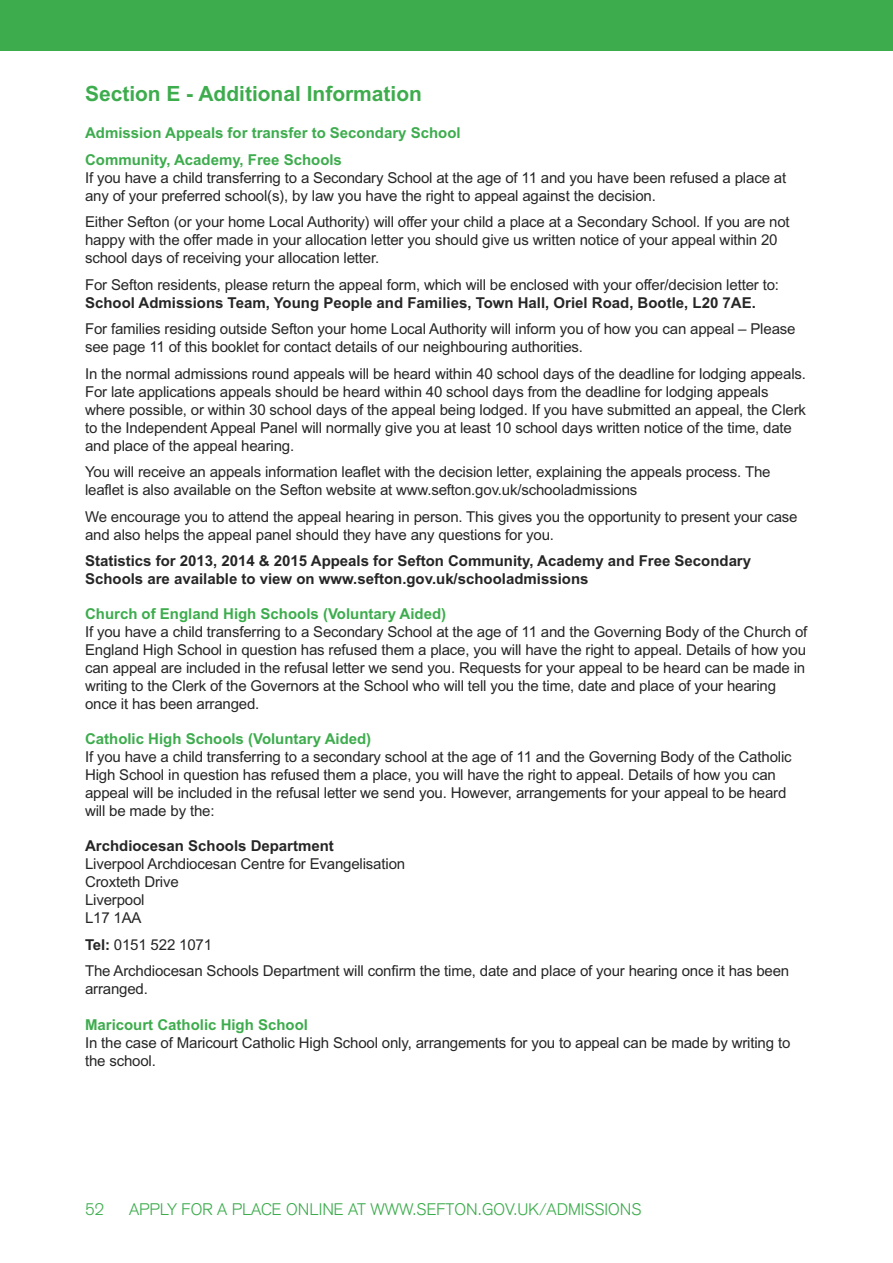
<style>
.page{position:relative;width:893px;height:1263px;background:#fff}
.page>*{position:absolute;margin:0;border:0;box-sizing:border-box;transform-origin:0 0}
.t1{font:700 21px "Arial CE";color:#3dac4d}
.t2{font:300 16.5px "Akzidenz Grotesk";color:#3dac4d}
.t3{font:15px/18px "Arial CE";letter-spacing:-.01em;color:#272627}
.t4{font:700 15px/18px "Arial CE";color:#272627}
.t5{font:700 15px/26.5px "Arial CE";color:#3dac4d}
.s1{font-weight:700}
</style>
<div class="page">
<div style="left:0;top:0;width:893px;height:51px;background:#3dac4d"></div>
<h1 class="t1" style="left:85px;top:85px;width:339px">Section E - Additional Information</h1>
<p class="t5" style="left:85px;top:121px;width:377px">Admission Appeals for transfer to Secondary School<br>Community, Academy, Free Schools</p>
<p class="t3" style="left:85px;top:170px;width:703px">If you have a child transferring to a Secondary School at the age of 11 and you have been refused a place at any of your preferred school(s), by law you have the right to appeal against the decision.</p>
<p class="t3" style="left:85px;top:214px;width:706px">Either Sefton (or your home Local Authority) will offer your child a place at a Secondary School. If you are not happy with the offer made in your allocation letter you should give us written notice of your appeal within 20 school days of receiving your allocation letter.</p>
<p class="t3" style="left:85px;top:277px;width:695px">For Sefton residents, please return the appeal form, which will be enclosed with your offer/decision letter to:</p>
<p class="t4" style="left:85px;top:295px;width:672px">School Admissions Team, Young People and Families, Town Hall, Oriel Road, Bootle, L20 7AE.</p>
<p class="t3" style="left:85px;top:321px;width:712px">For families residing outside Sefton your home Local Authority will inform you of how you can appeal – Please see page 11 of this booklet for contact details of our neighbouring authorities.</p>
<p class="t3" style="left:85px;top:366px;width:722px">In the normal admissions round appeals will be heard within 40 school days of the deadline for lodging appeals.<br>For late applications appeals should be heard within 40 school days from the deadline for lodging appeals where possible, or within 30 school days of the appeal being lodged. If you have submitted an appeal, the Clerk to the Independent Appeal Panel will normally give you at least 10 school days written notice of the time, date and place of the appeal hearing.</p>
<p class="t3" style="left:85px;top:464px;width:687px">You will receive an appeals information leaflet with the decision letter, explaining the appeals process. The leaflet is also available on the Sefton website at www.sefton.gov.uk/schooladmissions</p>
<p class="t3" style="left:85px;top:509px;width:714px">We encourage you to attend the appeal hearing in person. This gives you the opportunity to present your case and also helps the appeal panel should they have any questions for you.</p>
<p class="t4" style="left:85px;top:553px;width:668px">Statistics for 2013, 2014 &amp; 2015 Appeals for Sefton Community, Academy and Free Secondary<br>Schools are available to view on www.sefton.gov.uk/schooladmissions</p>
<p class="t5" style="left:85px;top:602px;width:363px">Church of England High Schools (Voluntary Aided)</p>
<p class="t3" style="left:85px;top:624px;width:724px">If you have a child transferring to a Secondary School at the age of 11 and the Governing Body of the Church of England High School in question has refused them a place, you will have the right to appeal. Details of how you can appeal are included in the refusal letter we send you. Requests for your appeal to be heard can be made in writing to the Clerk of the Governors at the School who will tell you the time, date and place of your hearing once it has been arranged.</p>
<p class="t5" style="left:85px;top:727px;width:288px">Catholic High Schools (Voluntary Aided)</p>
<p class="t3" style="left:85px;top:749px;width:708px">If you have a child transferring to a secondary school at the age of 11 and the Governing Body of the Catholic High School in question has refused them a place, you will have the right to appeal. Details of how you can appeal will be included in the refusal letter we send you. However, arrangements for your appeal to be heard will be made by the:</p>
<p class="t4" style="left:85px;top:838px;width:250px">Archdiocesan Schools Department</p>
<p class="t3" style="left:85px;top:856px;width:322px">Liverpool Archdiocesan Centre for Evangelisation<br>Croxteth Drive<br>Liverpool<br>L17 1AA</p>
<p class="t3" style="left:85px;top:933px;width:706px;line-height:26.5px"><span class="s1">Tel:</span> 0151 522 1071<br>The Archdiocesan Schools Department will confirm the time, date and place of your hearing once it has been</p>
<p class="t3" style="left:85px;top:981px;width:64px">arranged.</p>
<p class="t5" style="left:85px;top:1012px;width:225px">Maricourt Catholic High School</p>
<p class="t3" style="left:85px;top:1034px;width:707px">In the case of Maricourt Catholic High School only, arrangements for you to appeal can be made by writing to the school.</p>
<p class="t2" style="left:86px;top:1203px;width:20px">52</p>
<p class="t2" style="left:129px;top:1203px;width:514px">APPLY FOR A PLACE ONLINE AT WWW.SEFTON.GOV.UK/ADMISSIONS</p>
</div>
